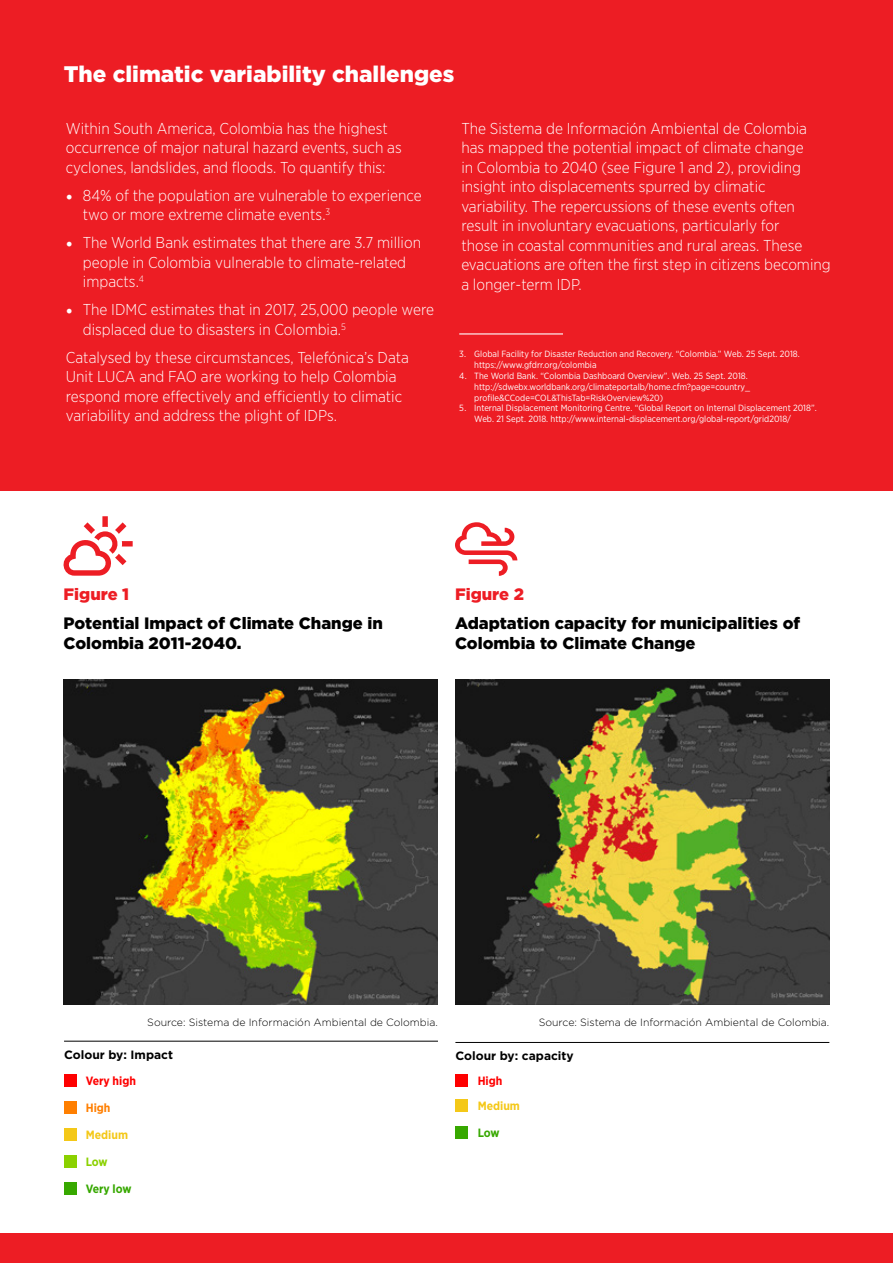
<style>
.page{position:relative;width:893px;height:1263px;background:#fff}
.page>*{position:absolute;margin:0;border:0;box-sizing:border-box;transform-origin:0 0}
.t1{font:900 22.5px "Gotham";color:#fff}
.t2{font:900 16.5px/19.8px "Gotham";color:#000}
.t3{font:900 16.5px "Gotham";color:#ed1d24}
.t4{font:300 15.75px/19.5px "Gotham Narrow";color:#fff}
.t5{font:700 12px "Gotham";color:#000}
.t6{font:700 12px "Gotham Narrow";color:#fe0000}
.t7{font:700 12px "Gotham Narrow";color:#f4c818}
.t8{font:700 12px "Gotham Narrow";letter-spacing:-.01em;color:#37a800}
.t9{font:700 12px "Gotham Narrow";color:#ff7f00}
.t10{font:700 12px "Gotham Narrow";color:#8bd100}
.t11{font:300 10.5px "Gotham";color:#000}
.t12{font:9px/10.8px "Gotham Narrow";color:#fff}
.s1{font-family:"Minion Pro";font-weight:400;font-size:18px}
</style>
<div class="page">
<div style="left:0;top:0;width:893px;height:490px;background:#ed1d24"></div>
<hr style="left:64px;top:1041px;width:374px;height:1px;background:#000">
<hr style="left:455px;top:1042px;width:374px;height:1px;background:#000">
<hr style="left:459px;top:333px;width:104px;height:1px;background:#fff">
<div style="left:64px;top:1074px;width:12px;height:13px;background:#fe0000"></div>
<div style="left:455px;top:1074px;width:13px;height:13px;background:#fe0000"></div>
<div style="left:64px;top:1101px;width:12px;height:13px;background:#ff7f00"></div>
<div style="left:64px;top:1128px;width:12px;height:13px;background:#f4c818"></div>
<div style="left:455px;top:1099px;width:13px;height:13px;background:#f4c818"></div>
<div style="left:64px;top:1155px;width:12px;height:13px;background:#8bd100"></div>
<div style="left:64px;top:1182px;width:12px;height:13px;background:#37a800"></div>
<div style="left:455px;top:1126px;width:13px;height:13px;background:#37a800"></div>
<hr style="left:892px;top:0;width:1px;height:490px;background:#121618">
<img style="left:64px;top:680px;width:373px;height:324px">
<img style="left:455px;top:680px;width:374px;height:324px">
<svg style="left:63px;top:516px;width:70px;height:60px"></svg>
<svg style="left:455px;top:522px;width:62px;height:54px"></svg>
<div style="left:0;top:1233px;width:893px;height:30px;background:#ed1d24"></div>
<h1 class="t1" style="left:64px;top:58px;width:392px">The climatic variability challenges</h1>
<p class="t4" style="left:66px;top:118px;width:337px">Within South America, Colombia has the highest occurrence of major natural hazard events, such as cyclones, landslides, and floods. To quantify this:</p>
<p class="t4" style="left:83px;top:185px;width:340px;text-indent:-17px"><span class="s1">•</span> 84% of the population are vulnerable to experience two or more extreme climate events.<sup>3</sup></p>
<p class="t4" style="left:83px;top:233px;width:340px;text-indent:-17px"><span class="s1">•</span> The World Bank estimates that there are 3.7 million people in Colombia vulnerable to climate-related impacts.<sup>4</sup></p>
<p class="t4" style="left:83px;top:300px;width:353px;text-indent:-17px"><span class="s1">•</span> The IDMC estimates that in 2017, 25,000 people were displaced due to disasters in Colombia.<sup>5</sup></p>
<p class="t4" style="left:66px;top:347px;width:345px">Catalysed by these circumstances, Telefónica’s Data Unit LUCA and FAO are working to help Colombia respond more effectively and efficiently to climatic variability and address the plight of IDPs.</p>
<p class="t4" style="left:461px;top:118px;width:371px">The Sistema de Información Ambiental de Colombia has mapped the potential impact of climate change<br>in Colombia to 2040 (see Figure 1 and 2), providing insight into displacements spurred by climatic variability. The repercussions of these events often result in involuntary evacuations, particularly for<br>those in coastal communities and rural areas. These evacuations are often the first step in citizens becoming a longer-term IDP.</p>
<p class="t12" style="left:474px;top:349px;width:327px;text-indent:-15px">3. Global Facility for Disaster Reduction and Recovery. “Colombia.” Web. 25 Sept. 2018. https://www.gfdrr.org/colombia</p>
<p class="t12" style="left:474px;top:370px;width:277px;text-indent:-15px">4. The World Bank. “Colombia Dashboard Overview”. Web. 25 Sept. 2018. http://sdwebx.worldbank.org/climateportalb/home.cfm?page=country_ profile&amp;CCode=COL&amp;ThisTab=RiskOverview%20)</p>
<p class="t12" style="left:474px;top:403px;width:344px;text-indent:-15px">5. Internal Displacement Monitoring Centre. “Global Report on Internal Displacement 2018”.<br>Web. 21 Sept. 2018. http://www.internal-displacement.org/global-report/grid2018/</p>
<p class="t3" style="left:64px;top:583px;width:67px">Figure 1</p>
<p class="t2" style="left:64px;top:613px;width:321px">Potential Impact of Climate Change in<br>Colombia 2011-2040.</p>
<p class="t3" style="left:455px;top:583px;width:71px">Figure 2</p>
<p class="t2" style="left:455px;top:613px;width:347px">Adaptation capacity for municipalities of<br>Colombia to Climate Change</p>
<p class="t11" style="left:147px;top:1016px;width:292px">Source: Sistema de Información Ambiental de Colombia.</p>
<p class="t11" style="left:539px;top:1016px;width:292px">Source: Sistema de Información Ambiental de Colombia.</p>
<p class="t5" style="left:64px;top:1046px;width:111px">Colour by: Impact</p>
<p class="t5" style="left:455px;top:1048px;width:120px">Colour by: capacity</p>
<p class="t6" style="left:86px;top:1073px;width:52px">Very high</p>
<p class="t6" style="left:478px;top:1073px;width:26px">High</p>
<p class="t9" style="left:86px;top:1100px;width:26px">High</p>
<p class="t7" style="left:86px;top:1127px;width:44px">Medium</p>
<p class="t7" style="left:478px;top:1098px;width:44px">Medium</p>
<p class="t8" style="left:478px;top:1125px;width:23px">Low</p>
<p class="t10" style="left:86px;top:1154px;width:23px">Low</p>
<p class="t8" style="left:86px;top:1181px;width:47px">Very low</p>
</div>
